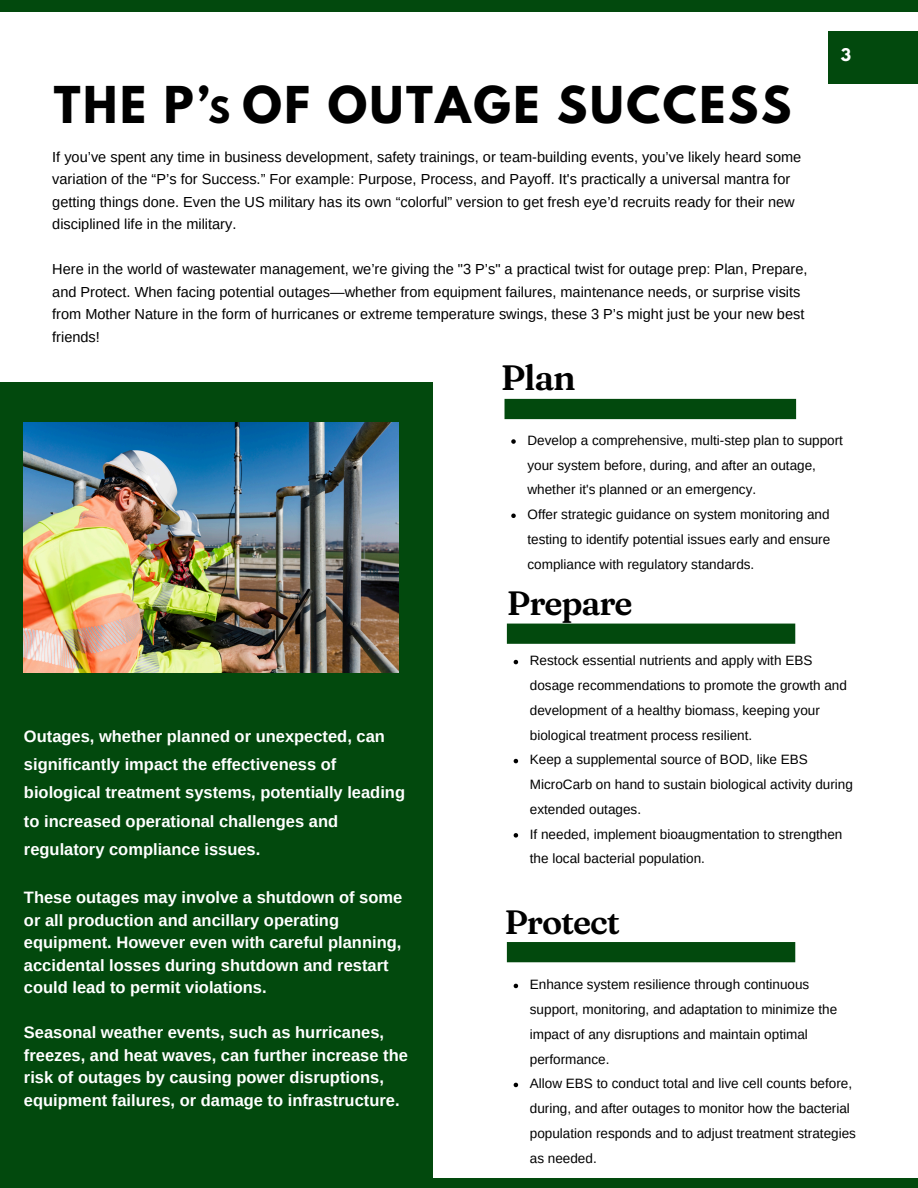
<style>
.page{position:relative;width:918px;height:1188px;background:#fff}
.page>*{position:absolute;margin:0;border:0;box-sizing:border-box;transform-origin:0 0}
.t1{font:700 45px "League Spartan";letter-spacing:.06em;color:#000}
.t2{font:600 35.25px "Fraunces 9 pt";color:#000}
.t3{font:600 33.75px "Fraunces 9 pt";letter-spacing:-.035em;color:#000}
.t4{font:700 32.1px "League Spartan";color:#000}
.t5{font:700 16.5px/22.5px "Arimo";color:#fff}
.t6{font:700 15.45px "League Spartan";color:#fff}
.t7{font:14.55px/22.5px "Arimo";color:#000}
.t8{font:13.5px/24.8px "Arimo";color:#000}
.t9{font:7.05px "Arimo";color:#022a3d}
</style>
<div class="page">
<div style="left:0;top:382px;width:433px;height:806px;background:#02490d"></div>
<div style="left:0;top:0;width:918px;height:12px;background:#02490d"></div>
<div style="left:0;top:1178px;width:918px;height:10px;background:#02490d"></div>
<div style="left:828px;top:32px;width:90px;height:52px;background:#02490d"></div>
<div style="left:505px;top:399px;width:291px;height:20px;background:#02490d"></div>
<svg style="left:511px;top:439px;width:5px;height:5px"></svg>
<svg style="left:511px;top:514px;width:5px;height:4px"></svg>
<div style="left:507px;top:624px;width:288px;height:20px;background:#02490d"></div>
<div style="left:507px;top:942px;width:288px;height:20px;background:#02490d"></div>
<img style="left:24px;top:423px;width:375px;height:250px">
<svg style="left:514px;top:660px;width:4px;height:4px"></svg>
<svg style="left:514px;top:759px;width:4px;height:4px"></svg>
<svg style="left:514px;top:833px;width:4px;height:5px"></svg>
<svg style="left:514px;top:984px;width:4px;height:4px"></svg>
<svg style="left:514px;top:1083px;width:4px;height:4px"></svg>
<p class="t1" style="left:54px;top:83px;width:158px">THE P’</p>
<p class="t4" style="left:208px;top:94px;width:23px">S</p>
<p class="t1" style="left:242px;top:83px;width:551px">OF OUTAGE SUCCESS</p>
<p class="t7" style="left:52px;top:146px;width:751px">If you’ve spent any time in business development, safety trainings, or team-building events, you’ve likely heard some variation of the “P’s for Success.” For example: Purpose, Process, and Payoff. It's practically a universal mantra for getting things done. Even the US military has its own “colorful” version to get fresh eye’d recruits ready for their new disciplined life in the military.</p>
<h2 class="t7" style="left:52px;top:258px;width:757px">Here in the world of wastewater management, we’re giving the "3 P’s" a practical twist for outage prep: Plan, Prepare, and Protect. When facing potential outages—whether from equipment failures, maintenance needs, or surprise visits from Mother Nature in the form of hurricanes or extreme temperature swings, these 3 P’s might just be your new best friends!</h2>
<p class="t2" style="left:501px;top:356px;width:77px">Plan</p>
<h1 class="t6" style="left:841px;top:47px;width:12px">3</h1>
<h2 class="t9" style="left:369px;top:568px;width:12px">TM</h2>
<p class="t5" style="left:24px;top:722px;width:383px;line-height:28.2px">Outages, whether planned or unexpected, can significantly impact the effectiveness of biological treatment systems, potentially leading to increased operational challenges and regulatory compliance issues.</p>
<p class="t5" style="left:24px;top:886px;width:380px">These outages may involve a shutdown of some or all production and ancillary operating equipment. However even with careful planning, accidental losses during shutdown and restart could lead to permit violations.</p>
<p class="t5" style="left:24px;top:1021px;width:385px">Seasonal weather events, such as hurricanes, freezes, and heat waves, can further increase the risk of outages by causing power disruptions, equipment failures, or damage to infrastructure.</p>
<p class="t8" style="left:528px;top:428px;width:317px">Develop a comprehensive, multi-step plan to support your system before, during, and after an outage, whether it's planned or an emergency.</p>
<h4 class="t8" style="left:528px;top:502px;width:304px;text-align:justify">Offer strategic guidance on system monitoring and testing to identify potential issues early and ensure compliance with regulatory standards.</h4>
<p class="t3" style="left:507px;top:582px;width:127px">Prepare</p>
<h3 class="t8" style="left:530px;top:648px;width:319px">Restock essential nutrients and apply with EBS dosage recommendations to promote the growth and development of a healthy biomass, keeping your biological treatment process resilient.</h3>
<h3 class="t8" style="left:530px;top:747px;width:325px">Keep a supplemental source of BOD, like EBS<br>MicroCarb on hand to sustain biological activity during extended outages.</h3>
<h3 class="t8" style="left:530px;top:822px;width:314px">If needed, implement bioaugmentation to strengthen the local bacterial population.</h3>
<h2 class="t3" style="left:504px;top:901px;width:117px">Protect</h2>
<p class="t8" style="left:530px;top:972px;width:309px">Enhance system resilience through continuous support, monitoring, and adaptation to minimize the impact of any disruptions and maintain optimal performance.</p>
<p class="t8" style="left:530px;top:1071px;width:328px">Allow EBS to conduct total and live cell counts before, during, and after outages to monitor how the bacterial population responds and to adjust treatment strategies as needed.</p>
</div>
